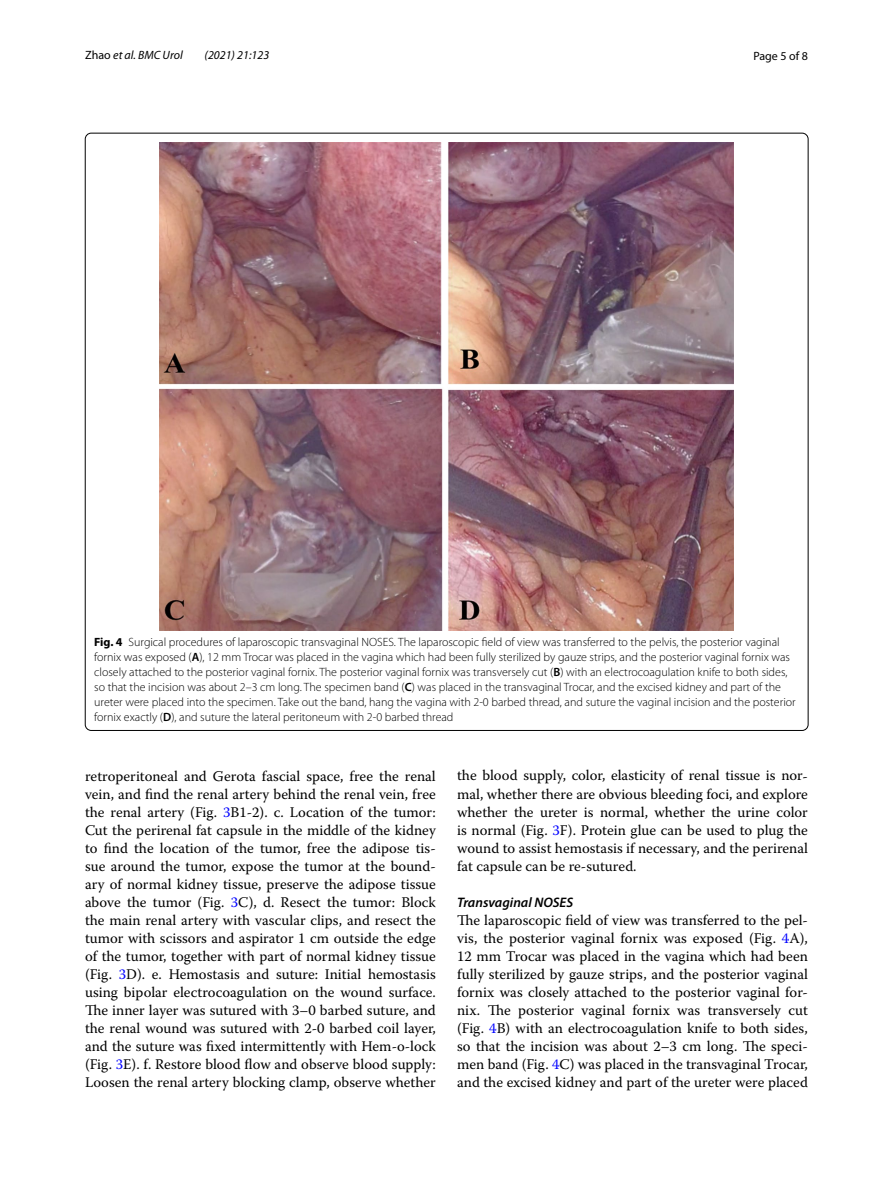
<style>
.page{position:relative;width:893px;height:1187px;background:#fff}
.page>*{position:absolute;margin:0;border:0;box-sizing:border-box;transform-origin:0 0}
.t1{font:14.7px/18px "Warnock Pro";color:#000;text-align:justify}
.t2{font:italic 600 13.8px "Myriad Pro";color:#000}
.t3{font:300 12px/15px "Myriad Pro";color:#000}
.t4{font:italic 12px "Myriad Pro";color:#000}
.t5{font:12px "Myriad Pro";color:#000}
.s1{font-style:normal}
.s2{font-weight:700}
.s3{font-weight:600}
.s4{color:#00f}
</style>
<div class="page">
<img style="left:160px;top:142px;width:574px;height:488px">
<p class="t4" style="left:85px;top:48px;width:99px"><span class="s1">Zhao</span> et al. BMC Urol</p>
<p class="t4" style="left:205px;top:48px;width:66px">(2021) 21:123</p>
<p class="t5" style="left:753px;top:48px;width:56px">Page 5 of 8</p>
<p class="t3" style="left:94px;top:634px;width:703px"><span class="s2">Fig. 4</span> Surgical procedures of laparoscopic transvaginal NOSES. The laparoscopic field of view was transferred to the pelvis, the posterior vaginal fornix was exposed (<span class="s3">A</span>), 12 mm Trocar was placed in the vagina which had been fully sterilized by gauze strips, and the posterior vaginal fornix was closely attached to the posterior vaginal fornix. The posterior vaginal fornix was transversely cut (<span class="s3">B</span>) with an electrocoagulation knife to both sides, so that the incision was about 2–3 cm long. The specimen band (<span class="s3">C</span>) was placed in the transvaginal Trocar, and the excised kidney and part of the ureter were placed into the specimen. Take out the band, hang the vagina with 2-0 barbed thread, and suture the vaginal incision and the posterior fornix exactly (<span class="s3">D</span>), and suture the lateral peritoneum with 2-0 barbed thread</p>
<p class="t1" style="left:85px;top:766px;width:352px">retroperitoneal and Gerota fascial space, free the renal vein, and find the renal artery behind the renal vein, free the renal artery (Fig. <span class="s4">3</span>B1-2). c. Location of the tumor:<br>Cut the perirenal fat capsule in the middle of the kidney to find the location of the tumor, free the adipose tis&shy;sue around the tumor, expose the tumor at the bound&shy;ary of normal kidney tissue, preserve the adipose tissue above the tumor (Fig. <span class="s4">3</span>C), d. Resect the tumor: Block the main renal artery with vascular clips, and resect the tumor with scissors and aspirator 1 cm outside the edge of the tumor, together with part of normal kidney tissue (Fig. <span class="s4">3</span>D). e. Hemostasis and suture: Initial hemostasis using bipolar electrocoagulation on the wound surface.<br>The inner layer was sutured with 3–0 barbed suture, and the renal wound was sutured with 2-0 barbed coil layer, and the suture was fixed intermittently with Hem-o-lock (Fig. <span class="s4">3</span>E). f. Restore blood flow and observe blood supply:<br>Loosen the renal artery blocking clamp, observe whether</p>
<p class="t1" style="left:457px;top:766px;width:352px">the blood supply, color, elasticity of renal tissue is nor&shy;mal, whether there are obvious bleeding foci, and explore whether the ureter is normal, whether the urine color is normal (Fig. <span class="s4">3</span>F). Protein glue can be used to plug the wound to assist hemostasis if necessary, and the perirenal fat capsule can be re-sutured.</p>
<p class="t2" style="left:457px;top:893px;width:118px">Transvaginal NOSES</p>
<p class="t1" style="left:457px;top:910px;width:352px">The laparoscopic field of view was transferred to the pel&shy;vis, the posterior vaginal fornix was exposed (Fig. <span class="s4">4</span>A), 12 mm Trocar was placed in the vagina which had been fully sterilized by gauze strips, and the posterior vaginal fornix was closely attached to the posterior vaginal for&shy;nix. The posterior vaginal fornix was transversely cut (Fig. <span class="s4">4</span>B) with an electrocoagulation knife to both sides, so that the incision was about 2–3 cm long. The speci&shy;men band (Fig. <span class="s4">4</span>C) was placed in the transvaginal Trocar, and the excised kidney and part of the ureter were placed</p>
</div>
